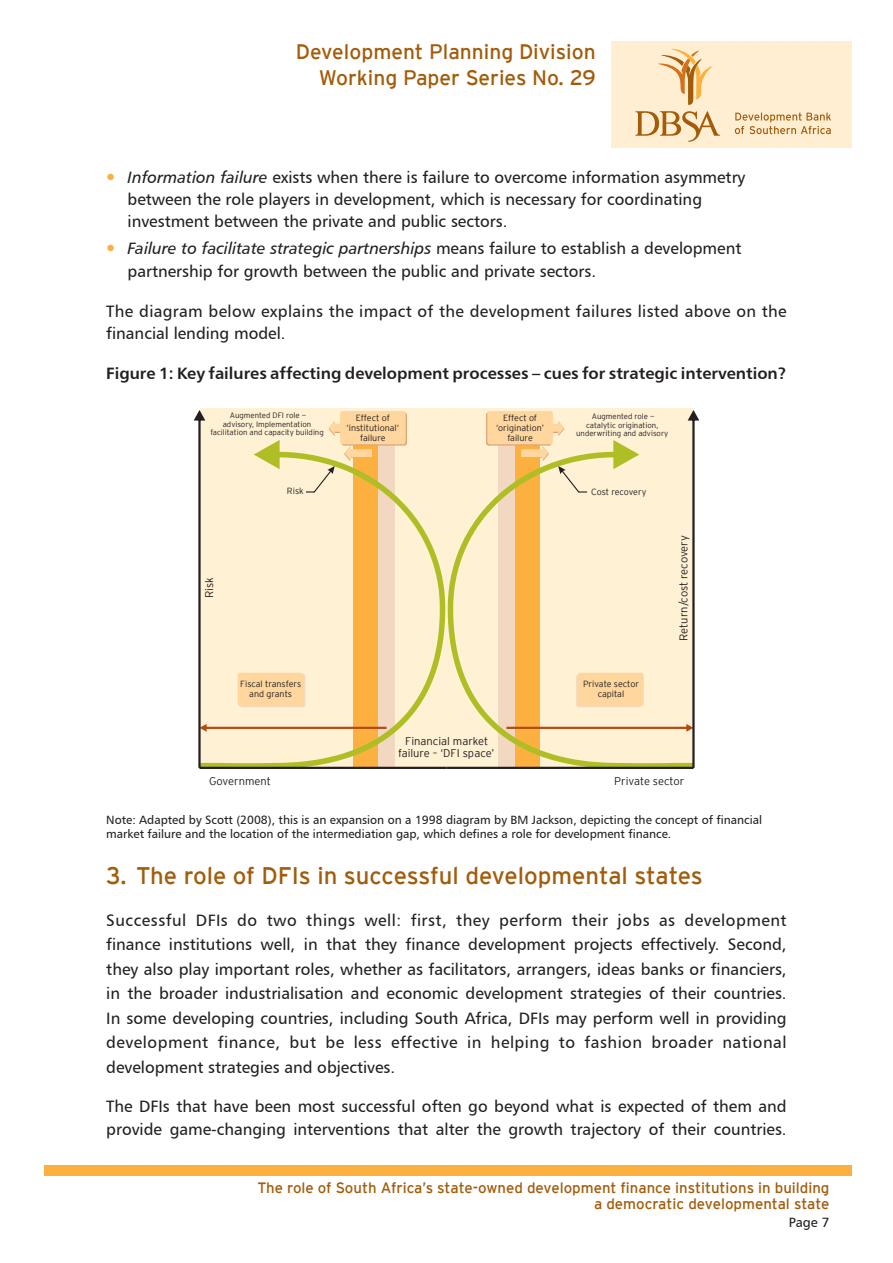
<style>
.page{position:relative;width:893px;height:1263px;background:#fff}
.page>*{position:absolute;margin:0;border:0;box-sizing:border-box;transform-origin:0 0}
.Basic_headings{font:24px "Interstate";color:#a25c0a}
.t1{font:21px/25.2px "Interstate";color:#a25c0a;text-align:right}
.t2{font:16.5px/24.5px "Humanist 777 BT Roman B";color:#231f20}
.t3{font:16.5px/23px "Humanist 777 BT Roman B";letter-spacing:.02em;color:#231f20}
.t4{font:16.5px "Humanist 777 BT Bold B";color:#231f20}
.t5{font:15px/16.2px "Interstate";color:#a25c0a;text-align:right}
.t6{font:13.5px "Humanist 777 BT Roman B";color:#231f20}
.source{font:12px/14px "Humanist 777 BT Roman B";color:#231f20}
.t7{font:300 11.1px/12.3px "Interstate";color:#231f20;text-align:center}
.t8{font:300 9px/9.9px "Interstate";color:#231f20;text-align:center}
.t9{font:300 7.8px/8.7px "Interstate";color:#231f20;text-align:center}
.s1{font-family:"Humanist 777 BT Italic B"}
</style>
<div class="page">
<div style="left:612px;top:41px;width:240px;height:107px;background:#ffeed2"></div>
<svg style="left:658px;top:49px;width:54px;height:56px"></svg>
<svg style="left:635px;top:111px;width:85px;height:31px"></svg>
<svg style="left:735px;top:112px;width:96px;height:22px"></svg>
<div style="left:44px;top:1165px;width:808px;height:11px;background:#fbb040"></div>
<div style="left:446px;top:408px;width:247px;height:360px;background:#fff1d4"></div>
<div style="left:487px;top:411px;width:66px;height:33px;background:#ffd69d;border-radius:3px"></div>
<svg style="left:448px;top:440px;width:58px;height:327px"></svg>
<svg style="left:506px;top:410px;width:193px;height:358px"></svg>
<div style="left:199px;top:408px;width:247px;height:360px;background:#fff1d4"></div>
<div style="left:340px;top:411px;width:66px;height:33px;background:#ffd69d;border-radius:3px"></div>
<svg style="left:386px;top:440px;width:59px;height:327px"></svg>
<hr style="left:446px;top:767px;width:247px;height:2px;background:#231f20">
<hr style="left:199px;top:767px;width:247px;height:2px;background:#231f20">
<svg style="left:194px;top:410px;width:192px;height:358px"></svg>
<div style="left:240px;top:674px;width:65px;height:33px;background:#f5d7b8;border-radius:3px"></div>
<div style="left:238px;top:673px;width:65px;height:33px;background:#ffd69d;border-radius:3px"></div>
<p class="t1" style="left:296px;top:39px;width:301px">Development Planning Division<br>Working Paper Series No. 29</p>
<p class="t2" style="left:128px;top:166px;width:619px;line-height:22.2px"><span class="s1">Information failure</span> exists when there is failure to overcome information asymmetry between the role players in development, which is necessary for coordinating investment between the private and public sectors.</p>
<p class="t2" style="left:128px;top:236px;width:615px;line-height:23px"><span class="s1">Failure to facilitate strategic partnerships</span> means failure to establish a development partnership for growth between the public and private sectors.</p>
<p class="t3" style="left:106px;top:299px;width:682px">The diagram below explains the impact of the development failures listed above on the financial lending model.</p>
<p class="t4" style="left:106px;top:363px;width:682px">Figure 1: Key failures affecting development processes – cues for strategic intervention?</p>
<p class="t8" style="left:496px;top:413px;width:49px">Effect of ‘origination’ failure</p>
<p class="t9" style="left:210px;top:411px;width:115px">Augmented DFI role —<br>advisory, Implementation facilitation and capacity building</p>
<p class="t9" style="left:576px;top:412px;width:94px">Augmented role — catalytic origination, underwriting and advisory</p>
<p class="t8" style="left:347px;top:413px;width:54px">Effect of ‘institutional‘ failure</p>
<p class="t8" style="left:287px;top:486px;width:18px">Risk</p>
<p class="t8" style="left:591px;top:487px;width:57px">Cost recovery</p>
<p class="t7" style="left:203px;top:598px;width:22px;rotate:-90deg">Risk</p>
<p class="t7" style="left:677px;top:641px;width:107px;rotate:-90deg">Return/cost recovery</p>
<p class="t8" style="left:240px;top:679px;width:62px">Fiscal transfers and grants</p>
<p class="t8" style="left:583px;top:679px;width:58px">Private sector capital</p>
<p class="t7" style="left:398px;top:735px;width:98px">Financial market failure – ‘DFI space’</p>
<p class="t7" style="left:209px;top:774px;width:64px">Government</p>
<p class="t7" style="left:614px;top:774px;width:72px">Private sector</p>
<p class="source" style="left:106px;top:813px;width:657px">Note: Adapted by Scott (2008), this is an expansion on a 1998 diagram by BM Jackson, depicting the concept of financial market failure and the location of the intermediation gap, which defines a role for development finance.</p>
<p class="Basic_headings" style="left:106px;top:862px;width:598px">3. The role of DFIs in successful developmental states</p>
<p class="t2" style="left:106px;top:908px;width:682px;text-align:justify">Successful DFIs do two things well: first, they perform their jobs as development finance institutions well, in that they finance development projects effectively. Second, they also play important roles, whether as facilitators, arrangers, ideas banks or financiers, in the broader industrialisation and economic development strategies of their countries.<br>In some developing countries, including South Africa, DFIs may perform well in providing development finance, but be less effective in helping to fashion broader national development strategies and objectives.</p>
<p class="t2" style="left:106px;top:1095px;width:682px;line-height:23px">The DFIs that have been most successful often go beyond what is expected of them and provide game-changing interventions that alter the growth trajectory of their countries.</p>
<p class="t5" style="left:257px;top:1179px;width:574px">The role of South Africa’s state-owned development finance institutions in building a democratic developmental state</p>
<p class="t6" style="left:789px;top:1214px;width:42px">Page 7</p>
</div>
